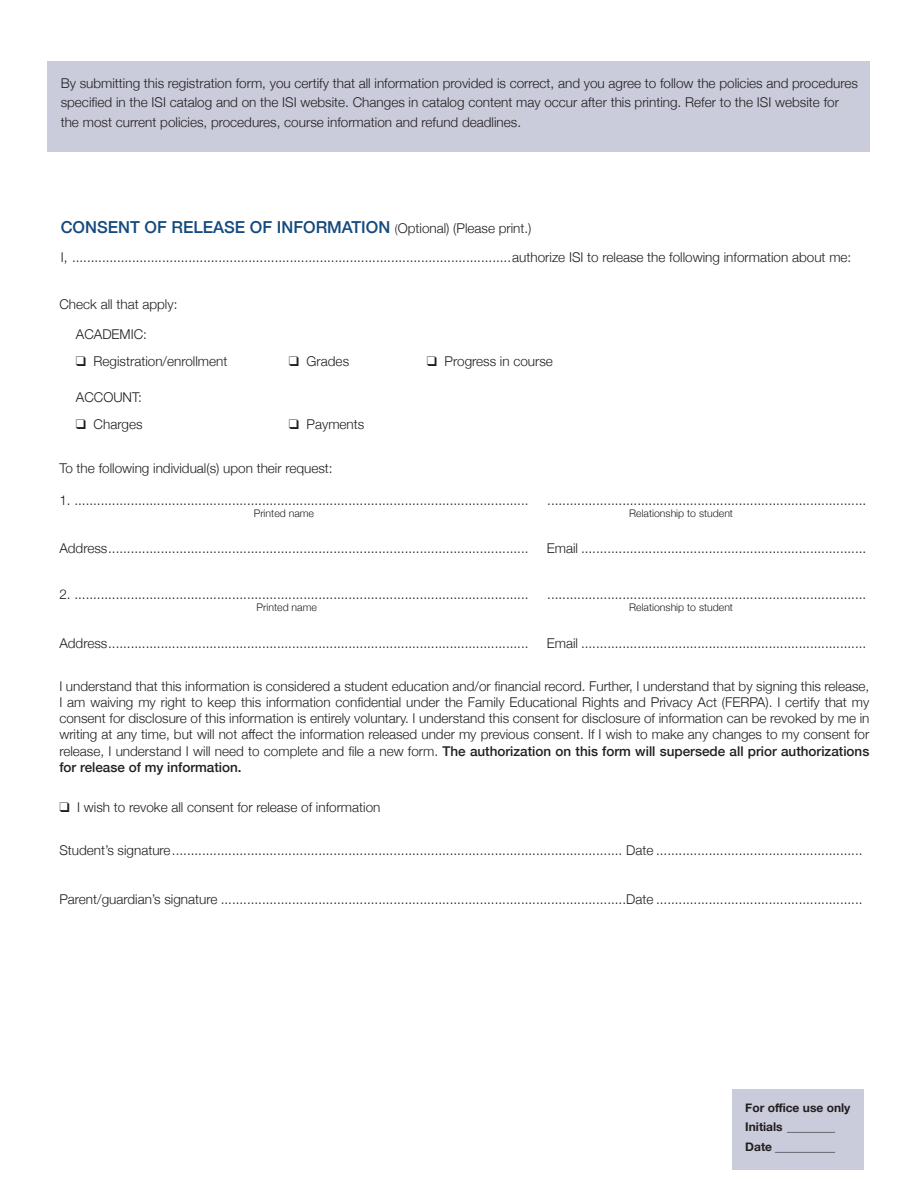
<style>
.page{position:relative;width:918px;height:1188px;background:#fff}
.page>*{position:absolute;margin:0;border:0;box-sizing:border-box;transform-origin:0 0}
.t1{font:500 16.5px "Helvetica Neue";color:#144a7c}
.tabbed1{font:300 13.5px/16.2px "Helvetica Neue";color:#231f20;text-align:justify}
.Course_Desc_z{font:300 13.5px/19.5px "Helvetica Neue";color:#231f20}
.tabbedFORM{font:300 13.5px "Helvetica Neue";color:#231f20}
.Course_Desc_z-2{font:700 12px "Helvetica Neue";color:#231f20}
.tabbed1-2{font:300 10.5px "Helvetica Neue";color:#231f20}
.s1{font-weight:300;font-size:12px;color:#231f20}
.s2{font-weight:300;font-size:13.5px;color:#231f20}
.s3{font-weight:500}
</style>
<div class="page">
<div style="left:48px;top:61px;width:822px;height:90px;background:#cacbdb"></div>
<div style="left:732px;top:1089px;width:132px;height:81px;background:#cacbdb"></div>
<p class="Course_Desc_z" style="left:61px;top:72px;width:799px">By submitting this registration form, you certify that all information provided is correct, and you agree to follow the policies and procedures specified in the ISI catalog and on the ISI website. Changes in catalog content may occur after this printing. Refer to the ISI website for the most current policies, procedures, course information and refund deadlines.</p>
<p class="t1" style="left:61px;top:214px;width:472px">CONSENT OF RELEASE OF INFORMATION <span class="s1">(</span><span class="s2">Optional) (Please print.)</span></p>
<p class="Course_Desc_z" style="left:61px;top:246px;width:792px">I, .....................................................................................................................authorize ISI to release the following information about me:</p>
<p class="tabbed1" style="left:59px;top:295px;width:120px">Check all that apply:</p>
<p class="tabbed1" style="left:76px;top:325px;width:73px">ACADEMIC:</p>
<p class="tabbed1" style="left:76px;top:352px;width:153px">❑ Registration/enrollment</p>
<p class="tabbed1" style="left:289px;top:352px;width:62px">❑ Grades</p>
<p class="tabbed1" style="left:427px;top:352px;width:128px">❑ Progress in course</p>
<p class="tabbed1" style="left:76px;top:389px;width:68px">ACCOUNT:</p>
<p class="tabbed1" style="left:76px;top:416px;width:68px">❑ Charges</p>
<p class="tabbed1" style="left:289px;top:416px;width:77px">❑ Payments</p>
<p class="tabbed1" style="left:59px;top:459px;width:275px">To the following individual(s) upon their request:</p>
<p class="tabbed1" style="left:59px;top:491px;width:471px">1. .........................................................................................................................</p>
<p class="tabbed1" style="left:547px;top:491px;width:321px">.....................................................................................</p>
<p class="tabbed1-2" style="left:254px;top:505px;width:62px">Printed name</p>
<p class="tabbed1-2" style="left:629px;top:505px;width:105px">Relationship to student</p>
<p class="tabbed1" style="left:59px;top:539px;width:471px">Address................................................................................................................</p>
<p class="tabbed1" style="left:547px;top:539px;width:321px">Email ............................................................................</p>
<p class="tabbed1" style="left:59px;top:585px;width:471px">2. .........................................................................................................................</p>
<p class="tabbed1" style="left:547px;top:585px;width:321px">.....................................................................................</p>
<p class="tabbed1-2" style="left:257px;top:599px;width:62px">Printed name</p>
<p class="tabbed1-2" style="left:629px;top:599px;width:105px">Relationship to student</p>
<p class="tabbed1" style="left:59px;top:634px;width:471px">Address................................................................................................................</p>
<p class="tabbed1" style="left:547px;top:634px;width:321px">Email ............................................................................</p>
<p class="tabbed1" style="left:59px;top:677px;width:812px">I understand that this information is considered a student education and/or financial record. Further, I understand that by signing this release, I am waiving my right to keep this information confidential under the Family Educational Rights and Privacy Act (FERPA). I certify that my consent for disclosure of this information is entirely voluntary. I understand this consent for disclosure of information can be revoked by me in writing at any time, but will not affect the information released under my previous consent. If I wish to make any changes to my consent for release, I understand I will need to complete and file a new form. <span class="s3">The authorization on this form will supersede all prior authorizations for release of my information.</span></p>
<p class="tabbedFORM" style="left:59px;top:797px;width:323px">❑ I wish to revoke all consent for release of information</p>
<p class="tabbedFORM" style="left:59px;top:840px;width:805px">Student’s signature........................................................................................................................ Date .......................................................</p>
<p class="Course_Desc_z" style="left:59px;top:889px;width:805px">Parent/guardian’s signature ............................................................................................................Date .......................................................</p>
<p class="Course_Desc_z-2" style="left:745px;top:1098px;width:107px">For office use only</p>
<p class="Course_Desc_z-2" style="left:745px;top:1117px;width:91px">Initials ________</p>
<p class="Course_Desc_z-2" style="left:745px;top:1137px;width:91px">Date __________</p>
</div>
